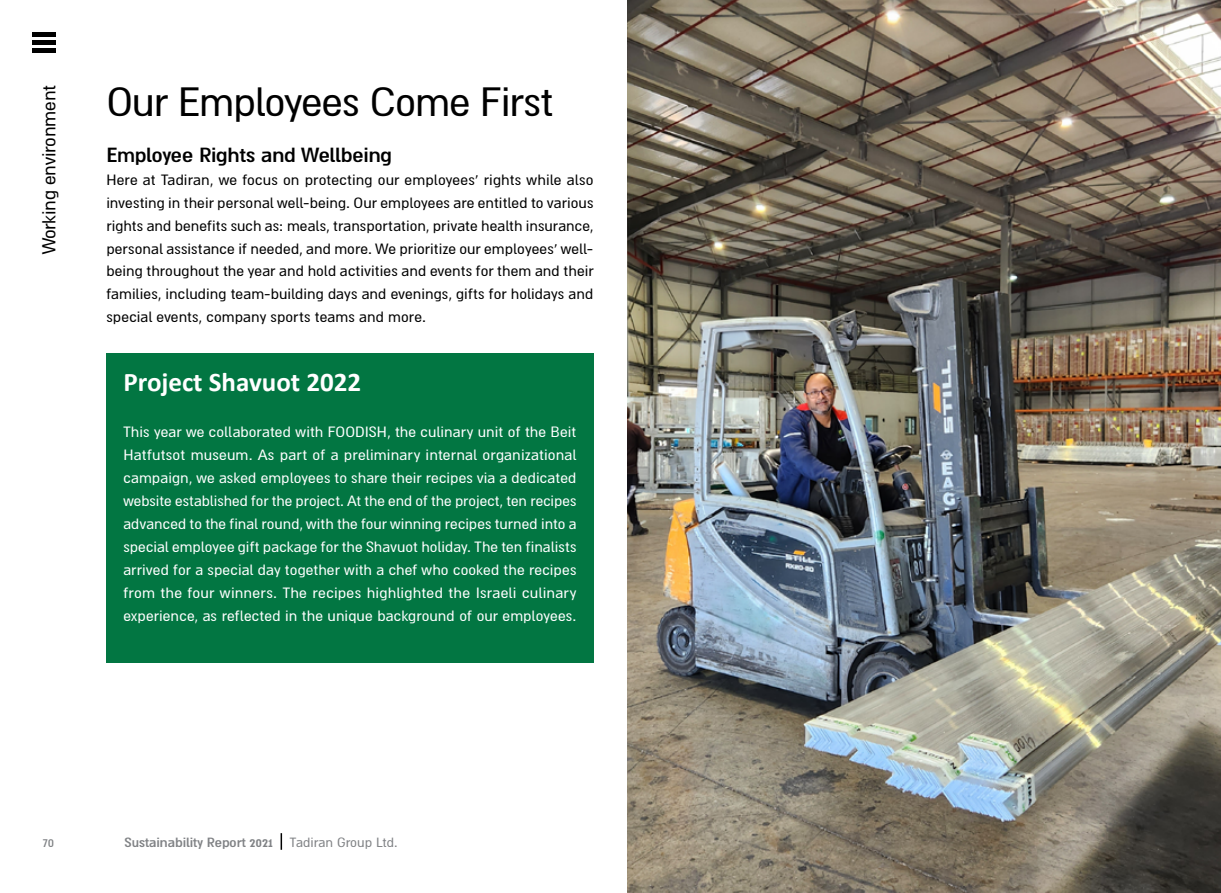
<style>
.page{position:relative;width:1221px;height:893px;background:#fff}
.page>*{position:absolute;margin:0;border:0;box-sizing:border-box;transform-origin:0 0}
.t1{font:45.9px "Almoni DLAAA";letter-spacing:-.02em;color:#000}
.t2{font:700 27px "Calibri";color:#fff}
.t3{font:700 22.95px "Almoni DLAAA";color:#000}
.t4{font:21px "Almoni DLAAA";letter-spacing:-.01em;color:#000}
.t5{font:16.8px/23px "Almoni DLAAA";letter-spacing:.005em;color:#fff;text-align:justify}
.t6{font:16.8px/23px "Almoni DLAAA";letter-spacing:.005em;color:#000;text-align:justify}
.t7{font:700 15px "Almoni DLAAA";color:#808285}
.t8{font:15px "Almoni DLAAA";color:#808285}
.s1{font-weight:400}
</style>
<div class="page">
<div style="left:106px;top:354px;width:487px;height:61px;background:#027642"></div>
<div style="left:106px;top:410px;width:487px;height:253px;background:#027642"></div>
<img style="left:627px;top:0;width:593px;height:893px">
<svg style="left:280px;top:833px;width:2px;height:17px"></svg>
<div style="left:32px;top:32px;width:24px;height:5px;background:#000"></div>
<div style="left:32px;top:40px;width:24px;height:5px;background:#000"></div>
<div style="left:32px;top:48px;width:24px;height:5px;background:#000"></div>
<p class="t4" style="left:39px;top:254px;width:171px;rotate:-90deg">Working environment</p>
<h2 class="t1" style="left:106px;top:79px;width:449px">Our Employees Come First</h2>
<h3 class="t3" style="left:106px;top:142px;width:287px">Employee Rights and Wellbeing</h3>
<p class="t6" style="left:106px;top:168px;width:488px">Here at Tadiran, we focus on protecting our employees' rights while also investing in their personal well-being. Our employees are entitled to various rights and benefits such as: meals, transportation, private health insurance, personal assistance if needed, and more. We prioritize our employees' well&shy;being throughout the year and hold activities and events for them and their families, including team-building days and evenings, gifts for holidays and special events, company sports teams and more.</p>
<h3 class="t2" style="left:123px;top:363px;width:239px">Project Shavuot 2022</h3>
<p class="t5" style="left:123px;top:421px;width:454px">This year we collaborated with FOODISH, the culinary unit of the Beit Hatfutsot museum. As part of a preliminary internal organizational campaign, we asked employees to share their recipes via a dedicated website established for the project. At the end of the project, ten recipes advanced to the final round, with the four winning recipes turned into a special employee gift package for the Shavuot holiday. The ten finalists arrived for a special day together with a chef who cooked the recipes from the four winners. The recipes highlighted the Israeli culinary experience, as reflected in the unique background of our employees.</p>
<p class="t8" style="left:43px;top:835px;width:13px">70</p>
<p class="t7" style="left:124px;top:834px;width:275px">Sustainability Report 2021 <span class="s1">Tadiran Group Ltd.</span></p>
</div>
